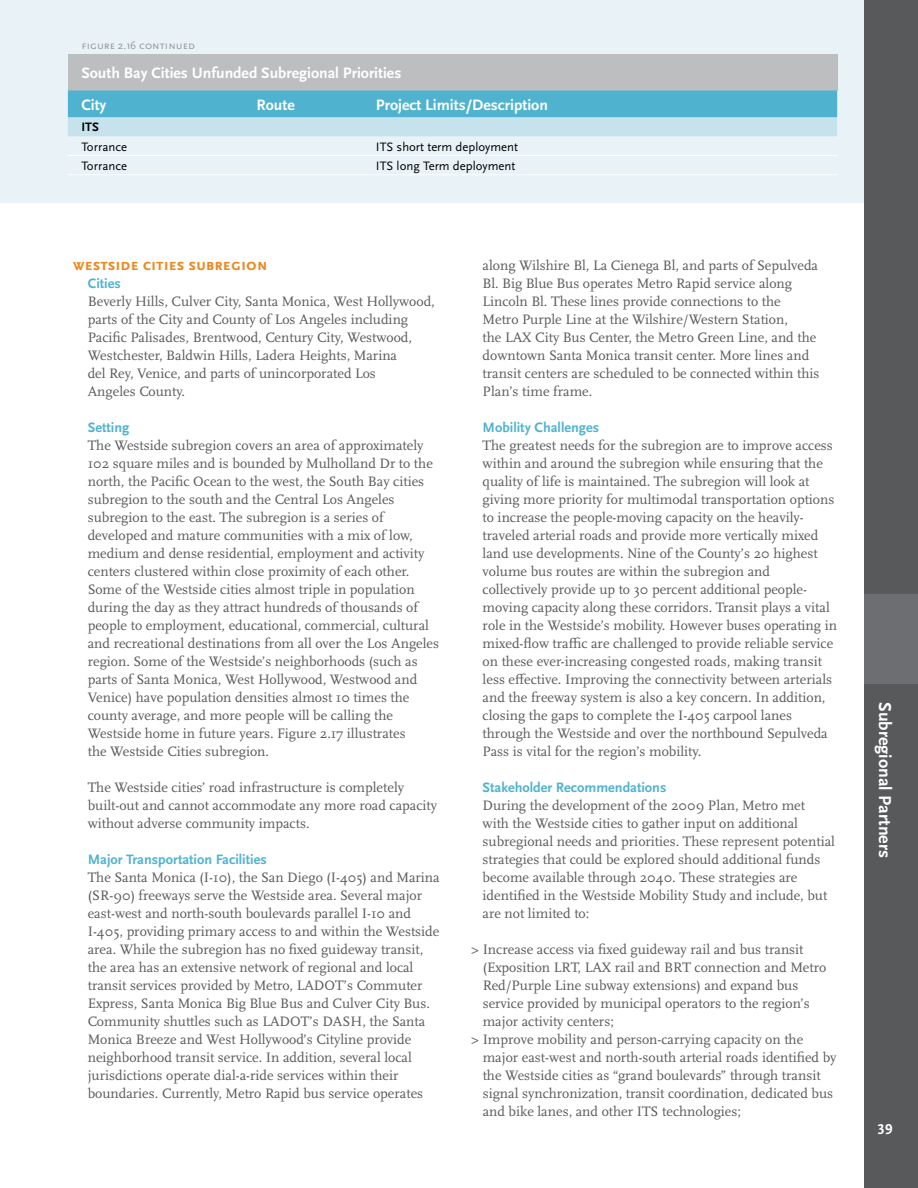
<style>
.page{position:relative;width:918px;height:1188px;background:#fff}
.page>*{position:absolute;margin:0;border:0;box-sizing:border-box;transform-origin:0 0}
.t1{font:700 18px "Scala Sans";color:#fff}
.t2{font:700 16.5px "Scala Sans Caps";color:#ec881d}
.t3{font:700 15.75px/31.8px "Scala Sans";color:#fff}
.t4{font:700 15px "Scala Sans LF";color:#fff}
.t5{font:14.25px/18px "Scala";color:#58595b}
.t6{font:700 14.25px "Scala Sans";color:#4fb3cf}
.t7{font:12.75px "Scala Sans LF";color:#000}
.t8{font:700 12.75px "Scala Sans LF";color:#000}
.t9{font:11.25px "Scala Sans Caps";color:#939598}
.s1{font-family:"Scala Regular Expert"}
</style>
<div class="page">
<div style="left:0;top:0;width:905px;height:202px;background:#e9f3f7"></div>
<div style="left:68px;top:54px;width:769px;height:36px;background:#bcbec0"></div>
<svg style="left:68px;top:90px;width:769px;height:46px;background:#80c6da"></svg>
<hr style="left:68px;top:155px;width:175px;height:1px;background:#fff">
<hr style="left:243px;top:155px;width:119px;height:1px;background:#fff">
<hr style="left:362px;top:155px;width:475px;height:1px;background:#fff">
<hr style="left:68px;top:174px;width:175px;height:1px;background:#fff">
<hr style="left:243px;top:174px;width:119px;height:1px;background:#fff">
<hr style="left:362px;top:174px;width:475px;height:1px;background:#fff">
<div style="left:864px;top:684px;width:54px;height:504px;background:#58595b"></div>
<div style="left:864px;top:594px;width:54px;height:90px;background:#6d6e71"></div>
<div style="left:864px;top:0;width:54px;height:594px;background:#58595b"></div>
<p class="t9" style="left:81px;top:39px;width:115px">figure 2.16 continued</p>
<p class="t3" style="left:81px;top:57px;width:322px">South Bay Cities Unfunded Subregional Priorities<br>City</p>
<p class="t3" style="left:257px;top:89px;width:40px">Route</p>
<p class="t3" style="left:376px;top:89px;width:173px">Project Limits/Description</p>
<p class="t8" style="left:81px;top:120px;width:19px">ITS</p>
<p class="t7" style="left:81px;top:140px;width:47px">Torrance</p>
<p class="t7" style="left:376px;top:140px;width:144px">ITS short term deployment</p>
<p class="t7" style="left:81px;top:159px;width:47px">Torrance</p>
<p class="t7" style="left:376px;top:159px;width:141px">ITS long Term deployment</p>
<p class="t2" style="left:73px;top:255px;width:197px">westside cities subregion</p>
<p class="t6" style="left:88px;top:276px;width:35px">Cities</p>
<p class="t5" style="left:88px;top:293px;width:349px">Beverly Hills, Culver City, Santa Monica, West Hollywood, parts of the City and County of Los Angeles including Pacific Palisades, Brentwood, Century City, Westwood, Westchester, Baldwin Hills, Ladera Heights, Marina<br>del Rey, Venice, and parts of unincorporated Los<br>Angeles County.</p>
<p class="t6" style="left:88px;top:420px;width:43px">Setting</p>
<p class="t5" style="left:88px;top:437px;width:353px">The Westside subregion covers an area of approximately 102 square miles and is bounded by Mulholland Dr to the north, the Pacific Ocean to the west, the South Bay cities subregion to the south and the Central Los Angeles subregion to the east. The subregion is a series of developed and mature communities with a mix of low, medium and dense residential, employment and activity centers clustered within close proximity of each other.<br>Some of the Westside cities almost triple in population during the day as they attract hundreds of thousands of people to employment, educational, commercial, cultural and recreational destinations from all over the Los Angeles region. Some of the Westside’s neighborhoods (such as parts of Santa Monica, West Hollywood, Westwood and Venice) have population densities almost 10 times the county average, and more people will be calling the Westside home in future years. Figure 2.17 illustrates<br>the Westside Cities subregion.</p>
<p class="t5" style="left:88px;top:779px;width:351px">The Westside cities’ road infrastructure is completely built-out and cannot accommodate any more road capacity without adverse community impacts.</p>
<p class="t6" style="left:88px;top:852px;width:181px">Major Transportation Facilities</p>
<p class="t5" style="left:88px;top:869px;width:353px">The Santa Monica (I-10), the San Diego (I-405) and Marina (SR-90) freeways serve the Westside area. Several major east-west and north-south boulevards parallel I-10 and I-405, providing primary access to and within the Westside area. While the subregion has no fixed guideway transit, the area has an extensive network of regional and local transit services provided by Metro, LADOT’s Commuter Express, Santa Monica Big Blue Bus and Culver City Bus.<br>Community shuttles such as LADOT’s DASH, the Santa Monica Breeze and West Hollywood’s Cityline provide neighborhood transit service. In addition, several local jurisdictions operate dial-a-ride services within their boundaries. Currently, Metro Rapid bus service operates</p>
<p class="t5" style="left:483px;top:257px;width:338px">along Wilshire Bl, La Cienega Bl, and parts of Sepulveda Bl. Big Blue Bus operates Metro Rapid service along Lincoln Bl. These lines provide connections to the Metro Purple Line at the Wilshire/Western Station,<br>the LAX City Bus Center, the Metro Green Line, and the downtown Santa Monica transit center. More lines and transit centers are scheduled to be connected within this Plan’s time frame.</p>
<p class="t6" style="left:483px;top:420px;width:118px">Mobility Challenges</p>
<p class="t5" style="left:483px;top:437px;width:356px">The greatest needs for the subregion are to improve access within and around the subregion while ensuring that the quality of life is maintained. The subregion will look at giving more priority for multimodal transportation options to increase the people-moving capacity on the heavily&shy;traveled arterial roads and provide more vertically mixed land use developments. Nine of the County’s 20 highest volume bus routes are within the subregion and collectively provide up to 30 percent additional people&shy;moving capacity along these corridors. Transit plays a vital role in the Westside’s mobility. However buses operating in mixed-<span class="s1">?</span>ow tra<span class="s1">;</span>c are challenged to provide reliable service on these ever-increasing congested roads, making transit less e<span class="s1">=</span>ective. Improving the connectivity between arterials and the freeway system is also a key concern. In addition, closing the gaps to complete the I-405 carpool lanes through the Westside and over the northbound Sepulveda Pass is vital for the region’s mobility.</p>
<p class="t6" style="left:483px;top:780px;width:185px">Stakeholder Recommendations</p>
<p class="t5" style="left:483px;top:796px;width:354px">During the development of the 2009 Plan, Metro met with the Westside cities to gather input on additional subregional needs and priorities. These represent potential strategies that could be explored should additional funds become available through 2040. These strategies are identified in the Westside Mobility Study and include, but are not limited to:</p>
<p class="t5" style="left:471px;top:940px;width:334px">&gt; Increase access via fixed guideway rail and bus transit</p>
<p class="t5" style="left:483px;top:958px;width:345px">(Exposition LRT, LAX rail and BRT connection and Metro</p>
<p class="t5" style="left:483px;top:976px;width:317px">Red/Purple Line subway extensions) and expand bus</p>
<p class="t5" style="left:483px;top:994px;width:329px">service provided by municipal operators to the region’s</p>
<p class="t5" style="left:483px;top:1012px;width:133px">major activity centers;</p>
<p class="t5" style="left:471px;top:1030px;width:333px">&gt; Improve mobility and person-carrying capacity on the</p>
<p class="t5" style="left:483px;top:1048px;width:355px">major east-west and north-south arterial roads identified by</p>
<p class="t5" style="left:483px;top:1066px;width:339px">the Westside cities as “grand boulevards” through transit</p>
<p class="t5" style="left:483px;top:1084px;width:352px">signal synchronization, transit coordination, dedicated bus</p>
<p class="t5" style="left:483px;top:1102px;width:260px">and bike lanes, and other ITS technologies;</p>
<p class="t1" style="left:895px;top:702px;width:158px;rotate:90deg">Subregional Partners</p>
<p class="t4" style="left:878px;top:1121px;width:16px">39</p>
</div>
